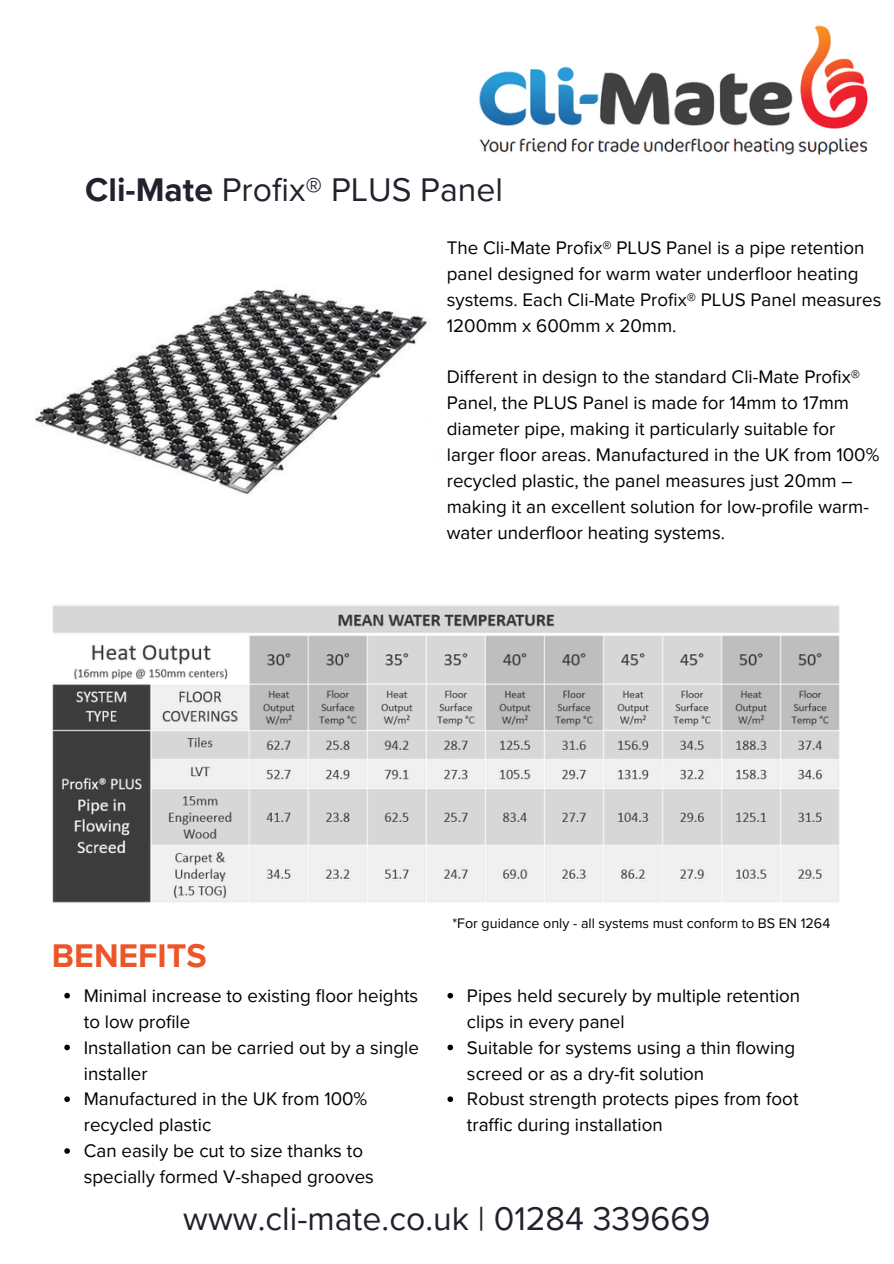
<style>
.page{position:relative;width:894px;height:1264px;background:#fff}
.page>*{position:absolute;margin:0;border:0;box-sizing:border-box;transform-origin:0 0}
.t1{font:33.75px "Proxima Nova";color:#20222d}
.t2{font:700 33.75px "Proxima Nova";color:#eb5527}
.t3{font:18.75px/25.8px "Proxima Nova";color:#000}
.t4{font:14.25px "Proxima Nova";color:#000}
.s1{font-weight:700}
</style>
<div class="page">
<img style="left:479px;top:25px;width:389px;height:130px">
<img style="left:53px;top:605px;width:787px;height:298px">
<img style="left:35px;top:289px;width:392px;height:206px">
<svg style="left:64px;top:992px;width:6px;height:6px"></svg>
<svg style="left:64px;top:1044px;width:6px;height:6px"></svg>
<svg style="left:64px;top:1096px;width:6px;height:5px"></svg>
<svg style="left:64px;top:1148px;width:6px;height:5px"></svg>
<svg style="left:447px;top:992px;width:6px;height:6px"></svg>
<svg style="left:447px;top:1044px;width:6px;height:6px"></svg>
<svg style="left:447px;top:1096px;width:6px;height:5px"></svg>
<p class="t1" style="left:85px;top:170px;width:419px"><span class="s1">Cli-Mate</span> Profix® PLUS Panel</p>
<h3 class="t3" style="left:446px;top:235px;width:436px">The Cli-Mate Profix® PLUS Panel is a pipe retention panel designed for warm water underfloor heating systems. Each Cli-Mate Profix® PLUS Panel measures 1200mm x 600mm x 20mm.</h3>
<p class="t3" style="left:446px;top:365px;width:434px">Different in design to the standard Cli-Mate Profix® Panel, the PLUS Panel is made for 14mm to 17mm diameter pipe, making it particularly suitable for larger floor areas. Manufactured in the UK from 100% recycled plastic, the panel measures just 20mm – making it an excellent solution for low-profile warm&shy;water underfloor heating systems.</p>
<h1 class="t2" style="left:52px;top:935px;width:156px">BENEFITS</h1>
<p class="t3" style="left:84px;top:983px;width:336px">Minimal increase to existing floor heights to low profile</p>
<p class="t3" style="left:84px;top:1034px;width:336px">Installation can be carried out by a single installer</p>
<p class="t3" style="left:84px;top:1086px;width:285px">Manufactured in the UK from 100% recycled plastic</p>
<p class="t3" style="left:84px;top:1138px;width:291px">Can easily be cut to size thanks to specially formed V-shaped grooves</p>
<h2 class="t4" style="left:452px;top:915px;width:379px">*For guidance only - all systems must conform to BS EN 1264</h2>
<p class="t3" style="left:467px;top:983px;width:335px">Pipes held securely by multiple retention clips in every panel</p>
<p class="t3" style="left:467px;top:1034px;width:330px">Suitable for systems using a thin flowing screed or as a dry-fit solution</p>
<p class="t3" style="left:467px;top:1086px;width:333px">Robust strength protects pipes from foot traffic during installation</p>
<h3 class="t1" style="left:183px;top:1199px;width:528px">www.cli-mate.co.uk | 01284 339669</h3>
</div>
